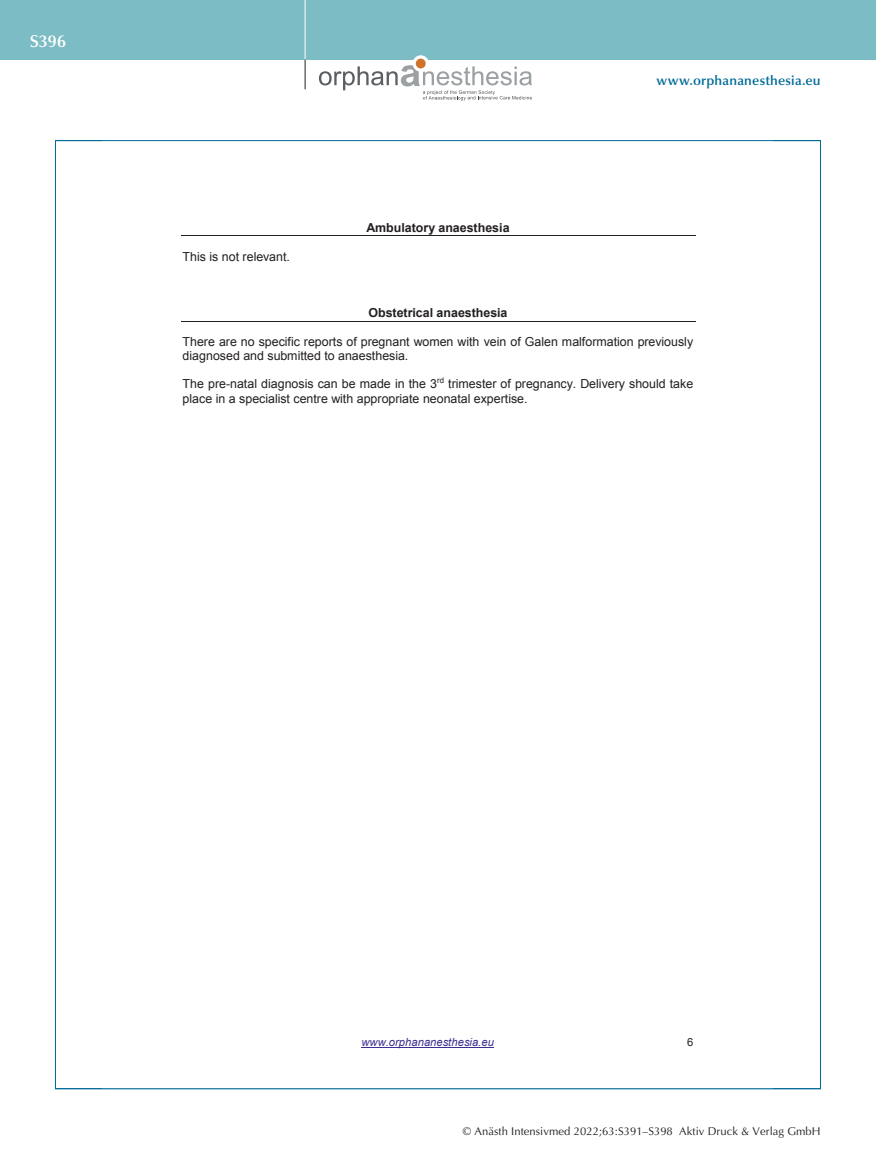
<style>
.page{position:relative;width:876px;height:1174px;background:#fff}
.page>*{position:absolute;margin:0;border:0;box-sizing:border-box;transform-origin:0 0}
.t1{font:600 17.25px "Optima";color:#fff}
.t2{font:600 13.5px "Optima";letter-spacing:.015em;color:#006b98}
.t3{font:12.45px/14.2px "Arial";color:#231f20}
.t4{font:700 12.45px "Arial";color:#231f20}
.t5{font:11.25px "Optima";letter-spacing:.005em;color:#231f20}
.t6{font:italic 11.25px "Arial";color:#3c2f92}
.t7{font:11.25px "Arial";color:#231f20}
.t8{font:7.8px "Arial";color:#231f20}
</style>
<div class="page">
<div style="left:0;top:0;width:876px;height:60px;background:#7cbcc5"></div>
<hr style="left:305px;top:0;width:1px;height:60px;background:#fff">
<svg style="left:305px;top:60px;width:1px;height:29px"></svg>
<svg style="left:412px;top:55px;width:17px;height:17px"></svg>
<div style="left:416px;top:59px;width:10px;height:9px;background:#d0732a;border-radius:50%"></div>
<svg style="left:319px;top:65px;width:213px;height:35px"></svg>
<hr style="left:361px;top:1047px;width:133px;height:1px;background:#3c2f92">
<hr style="left:181px;top:236px;width:514px;height:1px;background:#231f20">
<hr style="left:181px;top:321px;width:514px;height:1px;background:#231f20">
<h1 class="t1" style="left:30px;top:31px;width:38px">S396</h1>
<p class="t3" style="left:183px;top:250px;width:109px">This is not relevant.</p>
<p class="t4" style="left:366px;top:219px;width:145px">Ambulatory anaesthesia</p>
<p class="t2" style="left:656px;top:73px;width:166px">www.orphananesthesia.eu</p>
<p class="t4" style="left:368px;top:304px;width:141px">Obstetrical anaesthesia</p>
<p class="t3" style="left:183px;top:335px;width:512px">There are no specific reports of pregnant women with vein of Galen malformation previously diagnosed and submitted to anaesthesia.</p>
<p class="t3" style="left:183px;top:377px;width:256px">The pre-natal diagnosis can be made in the 3</p>
<p class="t8" style="left:437px;top:375px;width:8px">rd</p>
<p class="t3" style="left:183px;top:377px;width:512px;text-indent:266px">trimester of pregnancy. Delivery should take place in a specialist centre with appropriate neonatal expertise.</p>
<p class="t6" style="left:361px;top:1035px;width:134px">www.orphananesthesia.eu</p>
<p class="t7" style="left:687px;top:1035px;width:8px">6</p>
<p class="t5" style="left:463px;top:1125px;width:359px">© Anästh Intensivmed 2022;63:S391–S398 Aktiv Druck &amp; Verlag GmbH</p>
</div>
